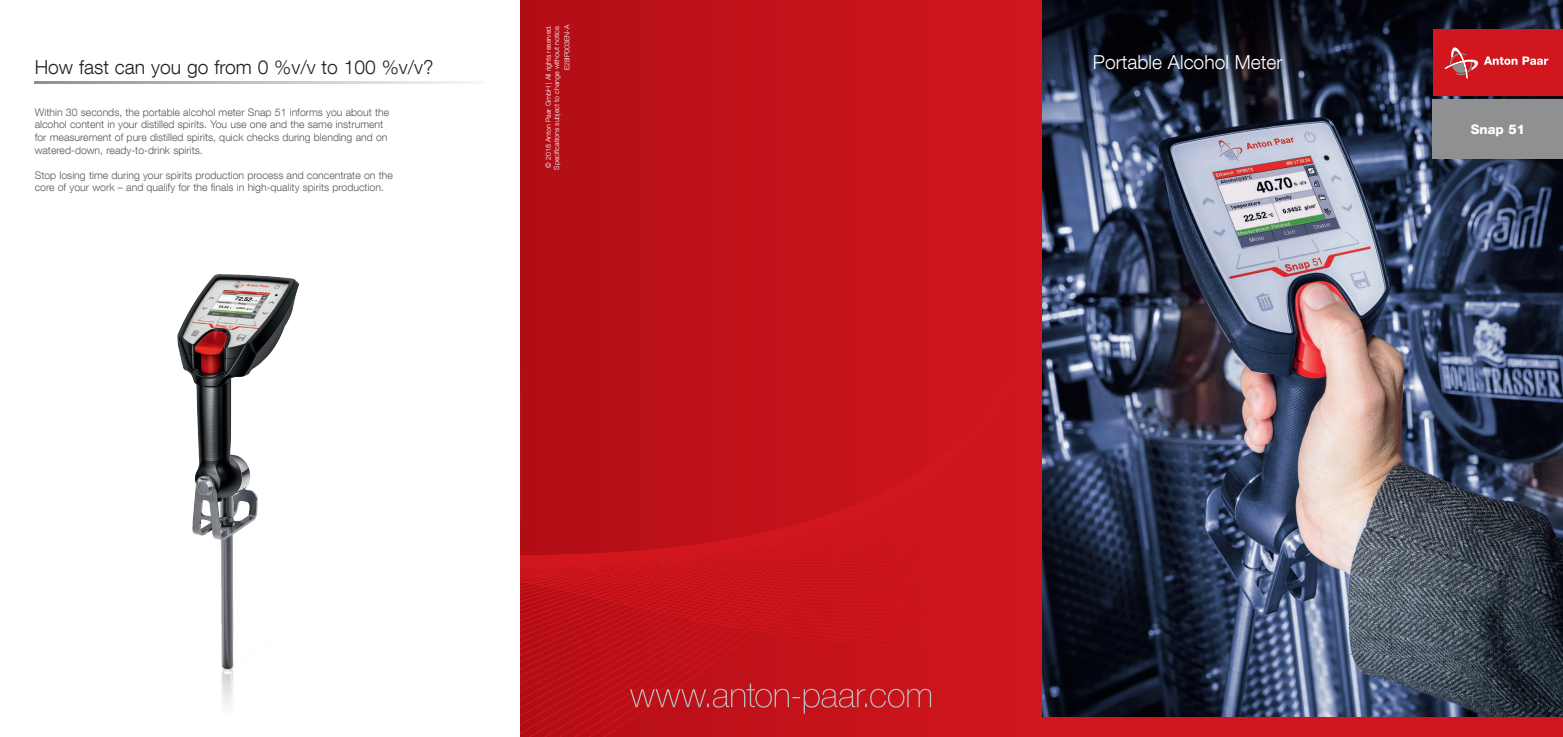
<style>
.page{position:relative;width:1563px;height:737px;background:#fff}
.page>*{position:absolute;margin:0;border:0;box-sizing:border-box;transform-origin:0 0}
.t1{font:300 19.25px "Helvetica Neue LT Com";color:#231f20}
.t2{font:300 19.25px "Helvetica Neue LT Com";color:#fff}
.t3{font:800 13.12px "Helvetica Neue LT Com";color:#fff}
.t4{font:300 10.5px/12.6px "Helvetica Neue LT Com";color:#57585a}
.t5{font:300 7px/8.6px "Helvetica Neue LT Com";color:#fff}
</style>
<div class="page">
<hr style="left:35px;top:81px;width:451px;height:2px;background:#8e9091">
<img style="left:1042px;top:0;width:521px;height:717px">
<svg style="left:521px;top:0;width:521px;height:737px;background:#c31119"></svg>
<svg style="left:630px;top:683px;width:302px;height:30px;background:#c1272e"></svg>
<img style="left:177px;top:263px;width:344px;height:454px">
<div style="left:1432px;top:30px;width:131px;height:66px;background:#d2161e"></div>
<svg style="left:1445px;top:47px;width:103px;height:31px"></svg>
<div style="left:1432px;top:99px;width:131px;height:60px;background:#8e9091"></div>
<div style="left:1042px;top:717px;width:521px;height:20px;background:#d2161e"></div>
<h1 class="t1" style="left:35px;top:56px;width:400px">How fast can you go from 0 %v/v to 100 %v/v?</h1>
<p class="t4" style="left:35px;top:106px;width:356px">Within 30 seconds, the portable alcohol meter Snap 51 informs you about the alcohol content in your distilled spirits. You use one and the same instrument for measurement of pure distilled spirits, quick checks during blending and on watered-down, ready-to-drink spirits.</p>
<p class="t4" style="left:35px;top:169px;width:360px">Stop losing time during your spirits production process and concentrate on the core of your work – and qualify for the finals in high-quality spirits production.</p>
<p class="t5" style="left:562px;top:70px;width:47px;rotate:-90deg">E28IP003EN-A</p>
<p class="t5" style="left:562px;top:81px;width:57px;rotate:-90deg">document number</p>
<p class="t5" style="left:544px;top:169px;width:145px;rotate:-90deg">© 2018 Anton Paar GmbH | All rights reserved.<br>Specifications</p>
<p class="t5" style="left:552px;top:170px;width:146px;rotate:-90deg">Specifications subject to change without notice.</p>
<p class="t5" style="left:544px;top:166px;width:60px;rotate:-90deg">© 2017 Anton Paar</p>
<h1 class="t2" style="left:1093px;top:51px;width:191px">Portable Alcohol Meter</h1>
<p class="t3" style="left:1470px;top:121px;width:56px">Snap 51</p>
</div>
